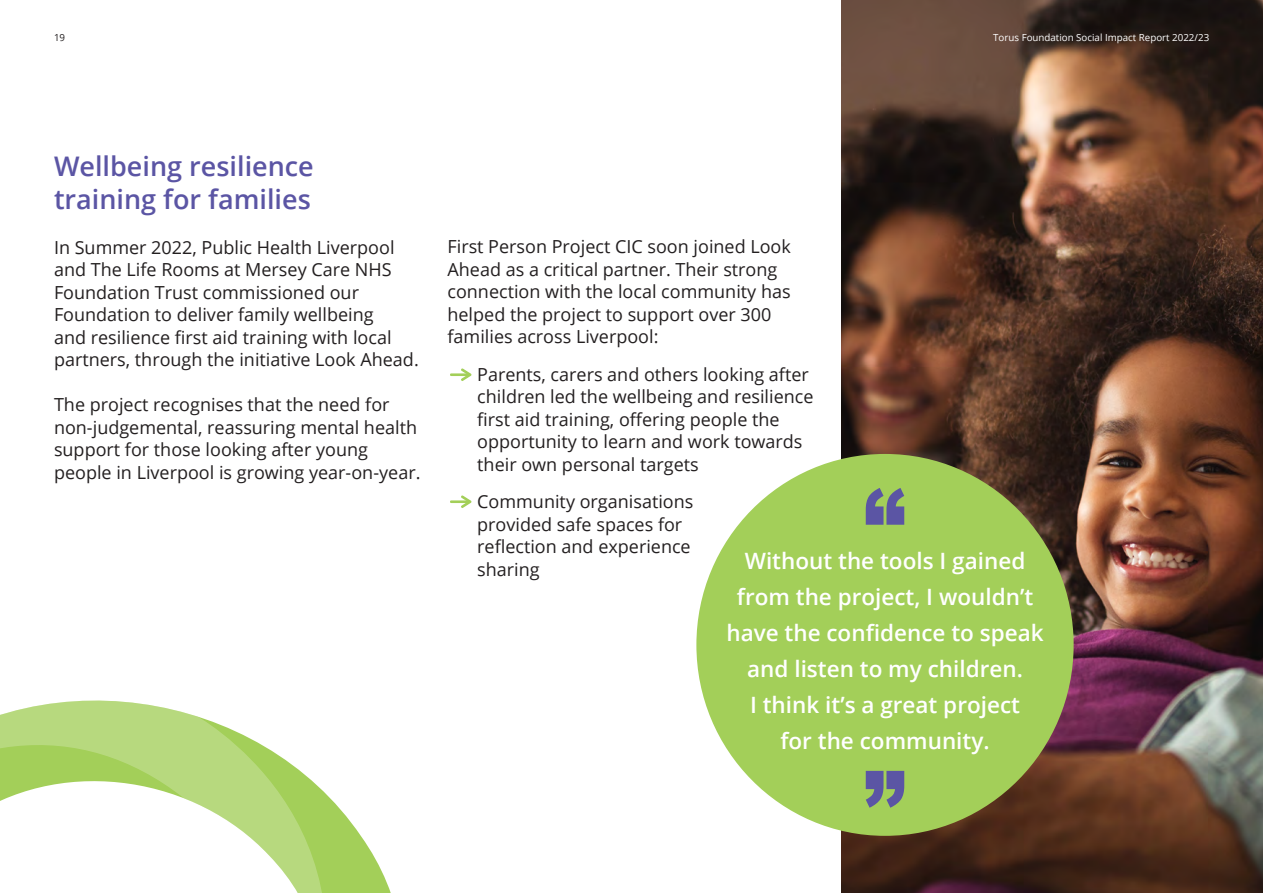
<style>
.page{position:relative;width:1263px;height:893px;background:#fff}
.page>*{position:absolute;margin:0;border:0;box-sizing:border-box;transform-origin:0 0}
.t1{font:600 27px/33px "Open Sans";color:#5b55a4}
.t2{font:600 22.5px/36px "Open Sans";color:#fff;text-align:center}
.t3{font:18px/22.5px "Open Sans";color:#231f20}
.t4{font:9.75px "Open Sans";color:#fff}
.t5{font:9.75px "Open Sans";color:#231f20}
</style>
<div class="page">
<img style="left:841px;top:0;width:422px;height:893px">
<svg style="left:461px;top:495px;width:11px;height:13px"></svg>
<div style="left:450px;top:500px;width:20px;height:3px;border:2px solid #a3cf59"></div>
<svg style="left:461px;top:368px;width:11px;height:13px"></svg>
<div style="left:450px;top:373px;width:20px;height:3px;border:2px solid #a3cf59"></div>
<svg style="left:326px;top:794px;width:65px;height:99px;fill:#a3cf59"></svg>
<svg style="left:0;top:701px;width:326px;height:192px"></svg>
<div style="left:696px;top:454px;width:377px;height:382px;background:#a3cf59;border-radius:50%"></div>
<svg style="left:866px;top:488px;width:38px;height:37px"></svg>
<svg style="left:866px;top:771px;width:38px;height:37px"></svg>
<p class="t5" style="left:54px;top:31px;width:13px">19</p>
<p class="t4" style="left:993px;top:31px;width:217px">Torus Foundation Social Impact Report 2022/23</p>
<h1 class="t1" style="left:54px;top:149px;width:261px">Wellbeing resilience training for families</h1>
<p class="t3" style="left:54px;top:236px;width:366px">In Summer 2022, Public Health Liverpool and The Life Rooms at Mersey Care NHS Foundation Trust commissioned our Foundation to deliver family wellbeing<br>and resilience first aid training with local partners, through the initiative Look Ahead.</p>
<p class="t3" style="left:54px;top:393px;width:368px">The project recognises that the need for non-judgemental, reassuring mental health support for those looking after young people in Liverpool is growing year-on-year.</p>
<p class="t3" style="left:447px;top:235px;width:345px">First Person Project CIC soon joined Look Ahead as a critical partner. Their strong connection with the local community has helped the project to support over 300 families across Liverpool:</p>
<p class="t3" style="left:477px;top:362px;width:338px">Parents, carers and others looking after children led the wellbeing and resilience first aid training, offering people the opportunity to learn and work towards their own personal targets</p>
<p class="t3" style="left:477px;top:490px;width:218px">Community organisations provided safe spaces for reflection and experience sharing</p>
<p class="t2" style="left:726px;top:542px;width:319px">Without the tools I gained from the project, I wouldn’t have the confidence to speak and listen to my children.<br>I think it’s a great project<br>for the community.</p>
</div>
